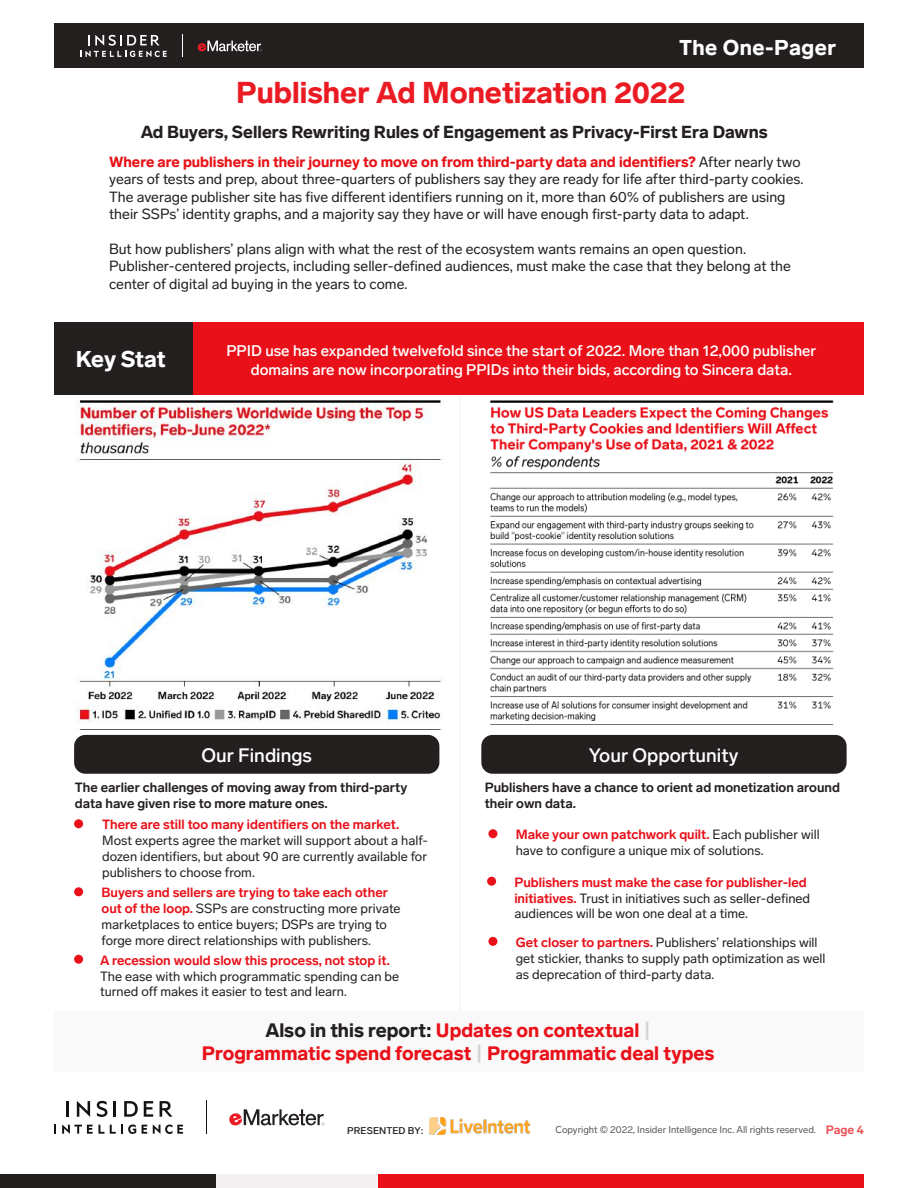
<style>
.page{position:relative;width:918px;height:1188px;background:#fff}
.page>*{position:absolute;margin:0;border:0;box-sizing:border-box;transform-origin:0 0}
.t1{font:900 29.85px "Lab Grotesque";color:#eb1b24}
.t2{font:900 22.5px "Lab Grotesque";letter-spacing:-.01em;color:#fff}
.t3{font:900 21.15px "Lab Grotesque";letter-spacing:.02em;color:#fff}
.t4{font:900 19.2px/23.1px "Lab Grotesque";color:#e91019;text-align:center}
.t5{font:500 19.2px "Lab Grotesque";color:#fff}
.t6{font:900 17.25px "Lab Grotesque";color:#241f1f}
.t7{font:500 15.15px/19.2px "Lab Grotesque";color:#fff;text-align:center}
.t8{font:14.55px/17.4px "Lab Grotesque";color:#241f1f}
.t9{font:13.2px/15.9px "Lab Grotesque";color:#241f1f}
.t10{font:700 13.2px/15.9px "Lab Grotesque";color:#241f1f}
.t11{font:700 13.2px "Lab Grotesque";color:#e91019}
.t12{font:9.75px "Lab Grotesque";color:#5a5758}
.t13{font:500 9.75px "Lab Grotesque";letter-spacing:.01em;color:#241f1f}
.s1{font-weight:900;color:#e71318}
.s2{font-weight:700;color:#e81118}
.s3{font-weight:700;color:#e91019}
.s4{color:#241f1f}
.s5{color:#d4d4d4}
.s6{font-weight:700;font-size:12px;color:#ee4c53}
</style>
<div class="page">
<div style="left:378px;top:1174px;width:486px;height:14px;background:#e91019"></div>
<div style="left:0;top:1174px;width:216px;height:14px;background:#241f1f"></div>
<div style="left:216px;top:1174px;width:162px;height:14px;background:#f2f0f1"></div>
<svg style="left:153px;top:1124px;width:30px;height:10px"></svg>
<svg style="left:142px;top:1125px;width:5px;height:9px"></svg>
<svg style="left:110px;top:1124px;width:26px;height:10px"></svg>
<svg style="left:62px;top:1124px;width:42px;height:10px"></svg>
<svg style="left:54px;top:1125px;width:2px;height:9px"></svg>
<hr style="left:66px;top:1101px;width:3px;height:16px;background:#121212">
<svg style="left:77px;top:1101px;width:13px;height:16px"></svg>
<svg style="left:97px;top:1101px;width:10px;height:16px"></svg>
<hr style="left:113px;top:1101px;width:3px;height:16px;background:#121212">
<svg style="left:124px;top:1101px;width:14px;height:16px"></svg>
<svg style="left:144px;top:1101px;width:9px;height:16px"></svg>
<svg style="left:160px;top:1101px;width:13px;height:16px"></svg>
<svg style="left:229px;top:1109px;width:96px;height:17px"></svg>
<hr style="left:206px;top:1101px;width:1px;height:33px;background:#121212">
<img style="left:430px;top:1117px;width:100px;height:17px">
<div style="left:54px;top:1011px;width:810px;height:61px;background:#f9f9f9"></div>
<hr style="left:459px;top:391px;width:1px;height:620px;background:#f4f3f3">
<div style="left:54px;top:322px;width:809px;height:73px;background:#e91019"></div>
<div style="left:488px;top:937px;width:9px;height:9px;background:#e91019;border-radius:50%"></div>
<div style="left:487px;top:877px;width:9px;height:9px;background:#e91019;border-radius:50%"></div>
<div style="left:488px;top:829px;width:9px;height:9px;background:#e91019;border-radius:50%"></div>
<div style="left:74px;top:955px;width:9px;height:9px;background:#e91019;border-radius:50%"></div>
<div style="left:74px;top:887px;width:9px;height:9px;background:#e91019;border-radius:50%"></div>
<div style="left:74px;top:819px;width:9px;height:9px;background:#e91019;border-radius:50%"></div>
<div style="left:481px;top:735px;width:366px;height:39px;background:#241f1f;border-radius:11px"></div>
<div style="left:74px;top:735px;width:365px;height:39px;background:#241f1f;border-radius:11px"></div>
<div style="left:54px;top:322px;width:138px;height:73px;background:#241f1f"></div>
<img style="left:75px;top:400px;width:366px;height:330px">
<img style="left:489px;top:401px;width:345px;height:324px">
<div style="left:54px;top:23px;width:810px;height:45px;background:#241f1f"></div>
<svg style="left:80px;top:35px;width:87px;height:22px"></svg>
<svg style="left:198px;top:41px;width:64px;height:11px"></svg>
<svg style="left:182px;top:35px;width:1px;height:22px"></svg>
<h3 class="t3" style="left:679px;top:35px;width:159px">The One-Pager</h3>
<h1 class="t1" style="left:236px;top:75px;width:451px">Publisher Ad Monetization 2022</h1>
<h3 class="t6" style="left:141px;top:122px;width:629px">Ad Buyers, Sellers Rewriting Rules of Engagement as Privacy-First Era Dawns</h3>
<p class="t8" style="left:109px;top:153px;width:696px"><span class="s1">Where are publishers in their journey to move on from third-party data and identifiers?</span> After nearly two years of tests and prep, about three-quarters of publishers say they are ready for life after third-party cookies.<br>The average publisher site has five different identifiers running on it, more than 60% of publishers are using their SSPs’ identity graphs, and a majority say they have or will have enough first-party data to adapt.</p>
<p class="t8" style="left:109px;top:240px;width:683px">But how publishers’ plans align with what the rest of the ecosystem wants remains an open question.<br>Publisher-centered projects, including seller-defined audiences, must make the case that they belong at the center of digital ad buying in the years to come.</p>
<h2 class="t2" style="left:76px;top:346px;width:91px">Key Stat</h2>
<p class="t7" style="left:226px;top:341px;width:591px">PPID use has expanded twelvefold since the start of 2022. More than 12,000 publisher domains are now incorporating PPIDs into their bids, according to Sincera data.</p>
<h3 class="t5" style="left:201px;top:743px;width:112px">Our Findings</h3>
<h3 class="t5" style="left:589px;top:743px;width:151px">Your Opportunity</h3>
<p class="t10" style="left:75px;top:780px;width:334px">The earlier challenges of moving away from third-party data have given rise to more mature ones.</p>
<p class="t10" style="left:485px;top:780px;width:357px">Publishers have a chance to orient ad monetization around their own data.</p>
<p class="t11" style="left:102px;top:817px;width:299px">There are still too many identifiers on the market.</p>
<p class="t9" style="left:102px;top:833px;width:327px;text-align:justify">Most experts agree the market will support about a half&shy;dozen identifiers, but about 90 are currently available for publishers to choose from.</p>
<p class="t9" style="left:102px;top:885px;width:301px"><span class="s2">Buyers and sellers are trying to take each other out of the loop.</span> SSPs are constructing more private marketplaces to entice buyers; DSPs are trying to forge more direct relationships with publishers.</p>
<p class="t11" style="left:100px;top:952px;width:292px">A recession would slow this process, not stop it.</p>
<p class="t9" style="left:100px;top:968px;width:301px">The ease with which programmatic spending can be turned off makes it easier to test and learn.</p>
<p class="t9" style="left:516px;top:827px;width:305px"><span class="s3">Make your own patchwork quilt.</span> Each publisher will have to configure a unique mix of solutions.</p>
<p class="t9" style="left:514px;top:874px;width:297px"><span class="s3">Publishers must make the case for publisher-led initiatives.</span> Trust in initiatives such as seller-defined audiences will be won one deal at a time.</p>
<p class="t9" style="left:516px;top:934px;width:311px"><span class="s3">Get closer to partners.</span> Publishers’ relationships will get stickier, thanks to supply path optimization as well as deprecation of third-party data.</p>
<h3 class="t4" style="left:202px;top:1019px;width:514px"><span class="s4">Also in this report:</span> Updates on contextual <span class="s5">|<br></span>Programmatic spend forecast <span class="s5">|</span> Programmatic deal types</h3>
<p class="t13" style="left:347px;top:1125px;width:78px">PRESENTED BY:</p>
<p class="t12" style="left:555px;top:1124px;width:310px">Copyright © 2022, Insider Intelligence Inc. All rights reserved. <span class="s6">Page 4</span></p>
</div>
